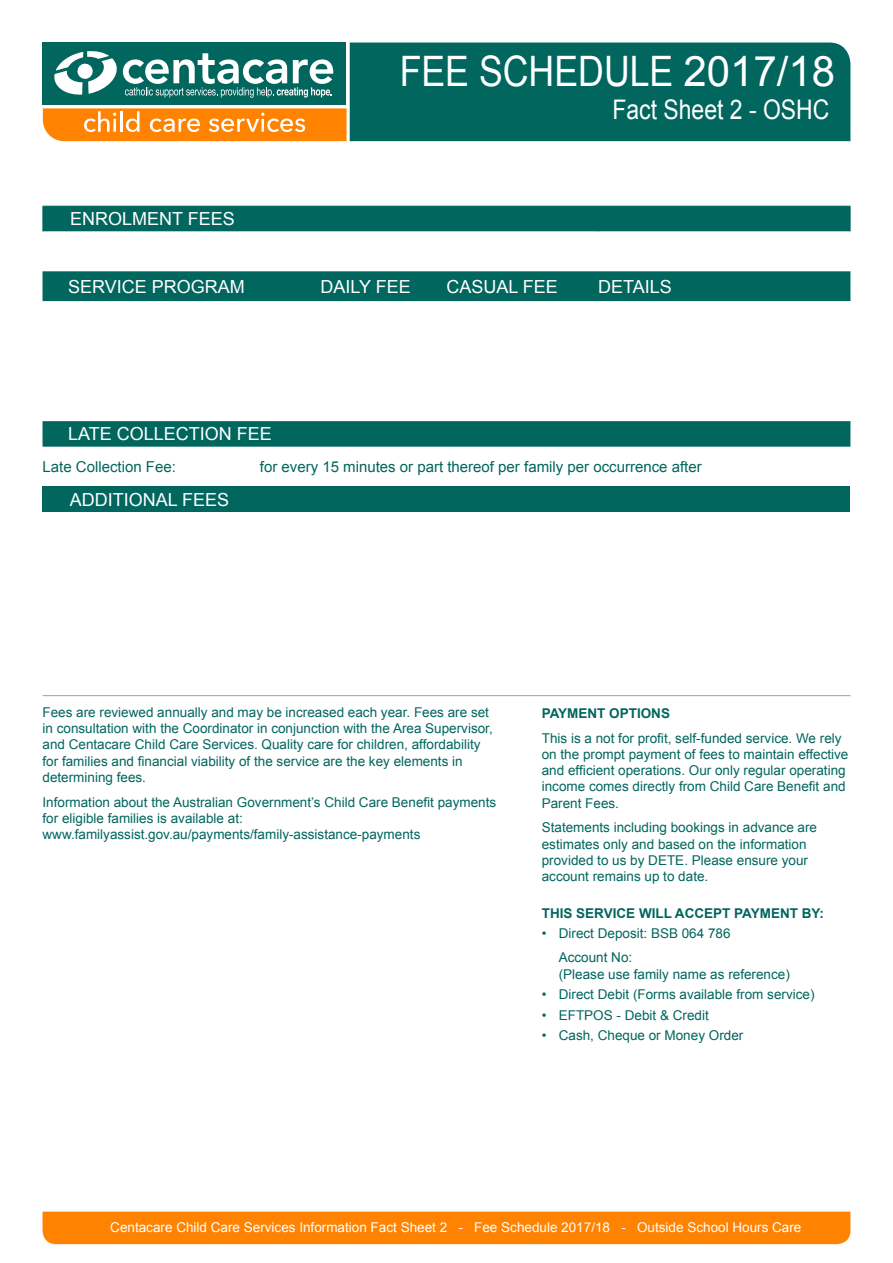
<style>
.page{position:relative;width:893px;height:1263px;background:#fff}
.page>*{position:absolute;margin:0;border:0;box-sizing:border-box;transform-origin:0 0}
.t1{font:42px "Arial";color:#fff;scale:.85 1}
.t2{font:27px "Arial";color:#fff;scale:.85 1}
.Section_Header_12pt{font:18px "Arial";color:#fff}
.Paragraph_Style_1{font:15px "Arial";color:#00665e}
.Paragraph_Style_1-2{font:13.5px/16.2px "Arial";color:#00665e}
.Paragraph_Style_1-3{font:13.5px "Arial";color:#fff}
.Paragraph_Style_1-4{font:700 13.5px "Arial";color:#00665e}
.s1{font-style:inherit}
.s2{font-weight:700}
</style>
<div class="page">
<div style="left:43px;top:1211px;width:807px;height:33px;background:#ff8300"></div>
<div style="left:43px;top:206px;width:808px;height:25px;background:#00665e"></div>
<div style="left:43px;top:271px;width:807px;height:30px;background:#00665e"></div>
<svg style="left:43px;top:421px;width:807px;height:26px;background:#046860"></svg>
<div style="left:43px;top:487px;width:807px;height:25px;background:#00665e"></div>
<div style="left:350px;top:43px;width:500px;height:98px;background:#00665e"></div>
<div style="left:43px;top:43px;width:303px;height:62px;background:#00665e"></div>
<svg style="left:43px;top:108px;width:304px;height:33px;background:#ff9423"></svg>
<svg style="left:54px;top:51px;width:279px;height:47px"></svg>
<hr style="left:43px;top:695px;width:807px;height:1px;background:#8ca8a5">
<p class="Section_Header_12pt" style="left:70px;top:207px;width:166px">ENROLMENT FEES</p>
<p class="t1" style="left:400px;top:44px;width:514px">FEE SCHEDULE 2017/18</p>
<p class="t2" style="left:612px;top:92px;width:257px">Fact Sheet 2 - OSHC</p>
<p class="Section_Header_12pt" style="left:68px;top:275px;width:178px">SERVICE PROGRAM</p>
<p class="Section_Header_12pt" style="left:320px;top:275px;width:92px">DAILY FEE</p>
<p class="Section_Header_12pt" style="left:446px;top:275px;width:113px">CASUAL FEE</p>
<p class="Section_Header_12pt" style="left:598px;top:275px;width:75px">DETAILS</p>
<p class="Section_Header_12pt" style="left:68px;top:422px;width:205px">LATE COLLECTION FEE</p>
<p class="Paragraph_Style_1" style="left:43px;top:457px;width:135px">Late Collection Fee:</p>
<p class="Paragraph_Style_1" style="left:260px;top:457px;width:443px"><span class="s1">f</span>or every 15 minutes or part thereof per family per occurrence after</p>
<p class="Section_Header_12pt" style="left:70px;top:488px;width:161px">ADDITIONAL FEES</p>
<p class="Paragraph_Style_1-2" style="left:43px;top:704px;width:452px">Fees are reviewed annually and may be increased each year. Fees are set in consultation with the Coordinator in conjunction with the Area Supervisor, and Centacare Child Care Services. Quality care for children, affordability for families and financial viability of the service are the key elements in determining fees.</p>
<p class="Paragraph_Style_1-2" style="left:43px;top:794px;width:455px">Information about the Australian Government’s Child Care Benefit payments for eligible families is available at: www.familyassist.gov.au/payments/family-assistance-payments</p>
<p class="Paragraph_Style_1-2" style="left:542px;top:701px;width:301px;line-height:24.8px"><span class="s2">PAYMENT OPTIONS<br></span>This is a not for profit, self-funded service. We rely</p>
<p class="Paragraph_Style_1-2" style="left:542px;top:746px;width:308px">on the prompt payment of fees to maintain effective and efficient operations. Our only regular operating income comes directly from Child Care Benefit and Parent Fees.</p>
<p class="Paragraph_Style_1-2" style="left:542px;top:820px;width:277px">Statements including bookings in advance are estimates only and based on the information provided to us by D<span class="s1">ETE</span>. Please ensure your account remains up to date.</p>
<p class="Paragraph_Style_1-4" style="left:542px;top:904px;width:284px">THIS SERVICE WILL ACCEPT PAYMENT BY:</p>
<p class="Paragraph_Style_1-2" style="left:559px;top:921px;width:173px;line-height:24px;text-indent:-17px">• Direct Deposit: BSB 064 786<br>Account No:</p>
<p class="Paragraph_Style_1-2" style="left:559px;top:966px;width:233px">(Please use family name as reference)</p>
<p class="Paragraph_Style_1-2" style="left:542px;top:986px;width:274px">• Direct Debit (Forms available from service)</p>
<p class="Paragraph_Style_1-2" style="left:542px;top:1007px;width:169px">• EFTPOS - Debit &amp; Credit</p>
<p class="Paragraph_Style_1-2" style="left:542px;top:1027px;width:203px">• Cash, Cheque or Money Order</p>
<p class="Paragraph_Style_1-3" style="left:110px;top:1218px;width:693px">Centacare Child Care Services Information Fact Sheet 2 - Fee Schedule 2017/18 - Outside School Hours Care</p>
</div>
